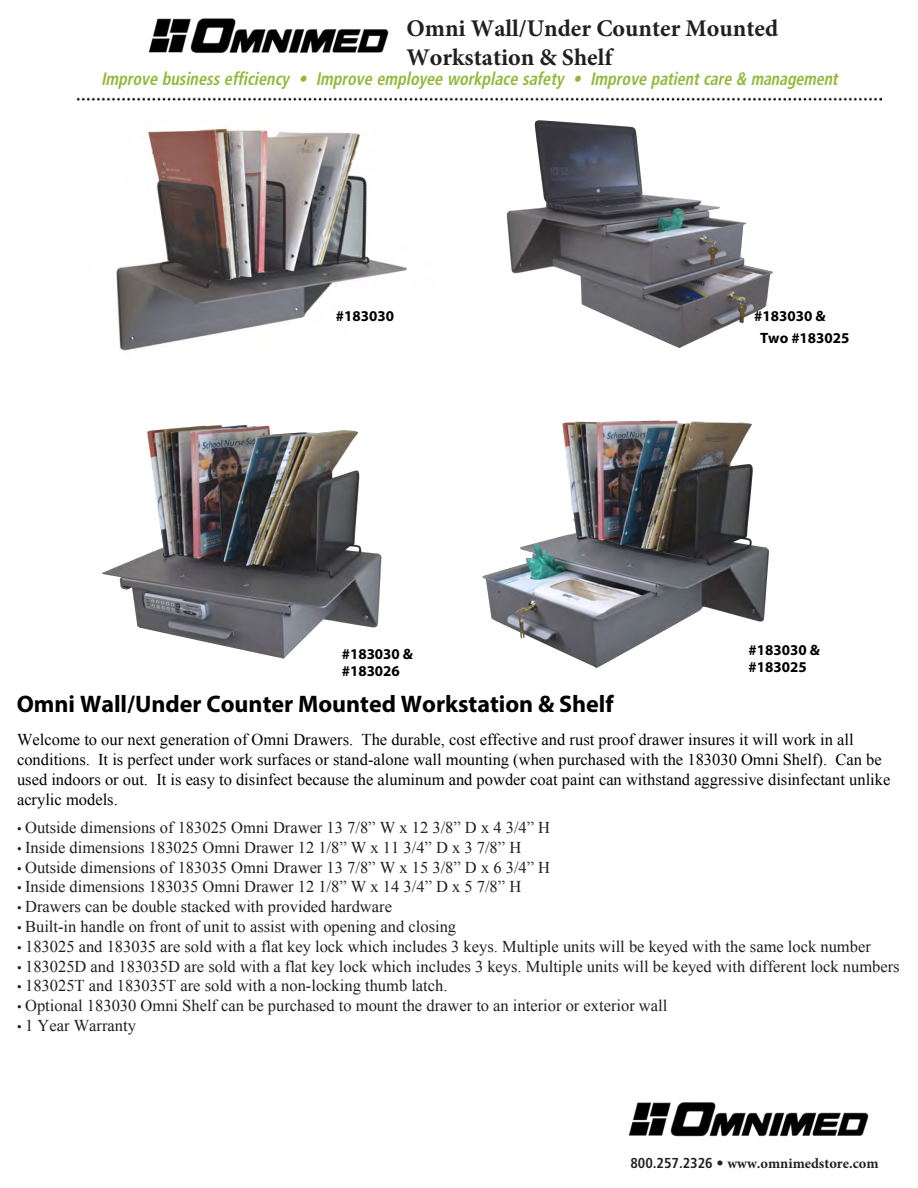
<style>
.page{position:relative;width:918px;height:1188px;background:#fff}
.page>*{position:absolute;margin:0;border:0;box-sizing:border-box;transform-origin:0 0}
.t1{font:700 24px/28.8px "Minion Pro";color:#231f20}
.t2{font:700 24px "Myriad Pro";color:#000}
.t3{font:italic 700 condensed 18px "Frutiger";color:#92b93a;scale:.9 1}
.t4{font:16.5px "Times New Roman";color:#221e1f}
.t5{font:16.5px/19.8px "Times New Roman";color:#000}
.t6{font:16.5px "Times New Roman";color:#221e1f}
.t7{font:700 15px/17.2px "Myriad Pro";color:#000}
.t8{font:700 14.4px "Minion Pro";color:#231f20}
.s1{font-size:13.05px}
.s2{font-family:"Frutiger";font-stretch:condensed}
</style>
<div class="page">
<img style="left:628px;top:1102px;width:241px;height:35px">
<img style="left:148px;top:18px;width:241px;height:35px">
<img style="left:76px;top:97px;width:805px;height:4px">
<img style="left:482px;top:420px;width:287px;height:248px">
<img style="left:102px;top:425px;width:280px;height:234px">
<img style="left:452px;top:97px;width:394px;height:251px">
<img style="left:116px;top:128px;width:291px;height:223px">
<h1 class="t1" style="left:406px;top:13px;width:373px">Omni Wall/Under Counter Mounted<br>Workstation &amp; Shelf</h1>
<p class="t3" style="left:101px;top:72px;width:823px">Improve business efficiency • Improve employee workplace safety • Improve patient care &amp; management</p>
<p class="t7" style="left:336px;top:307px;width:60px">#183030</p>
<p class="t7" style="left:342px;top:645px;width:73px">#183030 &amp; #183026</p>
<p class="t7" style="left:760px;top:304px;width:91px;line-height:22.2px;text-indent:-6px">#183030 &amp;<br>Two #183025</p>
<p class="t7" style="left:749px;top:641px;width:73px">#183030 &amp; #183025</p>
<h1 class="t2" style="left:17px;top:688px;width:599px">Omni Wall/Under Counter Mounted Workstation &amp; Shelf</h1>
<p class="t5" style="left:17px;top:730px;width:875px">Welcome to our next generation of Omni Drawers. The durable, cost effective and rust proof drawer insures it will work in all conditions. It is perfect under work surfaces or stand-alone wall mounting (when purchased with the 183030 Omni Shelf). Can be used indoors or out. It is easy to disinfect because the aluminum and powder coat paint can withstand aggressive disinfectant unlike acrylic models.</p>
<p class="t4" style="left:17px;top:816px;width:534px"><span class="s1">•</span> Outside dimensions of 183025 Omni Drawer 13 7/8” W x 12 3/8” D x 4 3/4” H</p>
<p class="t4" style="left:17px;top:836px;width:505px"><span class="s1">•</span> Inside dimensions 183025 Omni Drawer 12 1/8” W x 11 3/4” D x 3 7/8” H</p>
<p class="t4" style="left:17px;top:856px;width:534px"><span class="s1">•</span> Outside dimensions of 183035 Omni Drawer 13 7/8” W x 15 3/8” D x 6 3/4” H</p>
<p class="t4" style="left:17px;top:876px;width:505px"><span class="s1">•</span> Inside dimensions 183035 Omni Drawer 12 1/8” W x 14 3/4” D x 5 7/8” H</p>
<p class="t4" style="left:17px;top:896px;width:376px"><span class="s1">•</span> Drawers can be double stacked with provided hardware</p>
<p class="t4" style="left:17px;top:915px;width:440px"><span class="s1">•</span> Built-in handle on front of unit to assist with opening and closing</p>
<p class="t6" style="left:17px;top:935px;width:855px"><span class="s1">•</span> 183025 and 183035 are sold with a flat key lock which includes 3 keys. Multiple units will be keyed with the same lock number</p>
<p class="t6" style="left:17px;top:955px;width:884px"><span class="s1">•</span> 183025D and 183035D are sold with a flat key lock which includes 3 keys. Multiple units will be keyed with different lock numbers</p>
<p class="t6" style="left:17px;top:975px;width:432px"><span class="s1">•</span> 183025T and 183035T are sold with a non-locking thumb latch.</p>
<p class="t4" style="left:17px;top:995px;width:652px"><span class="s1">•</span> Optional 183030 Omni Shelf can be purchased to mount the drawer to an interior or exterior wall</p>
<p class="t4" style="left:17px;top:1014px;width:120px"><span class="s1">•</span> 1 Year Warranty</p>
<p class="t8" style="left:630px;top:1153px;width:250px"><span class="s2">800.257.2326 •</span> www.omnimedstore.com</p>
</div>
